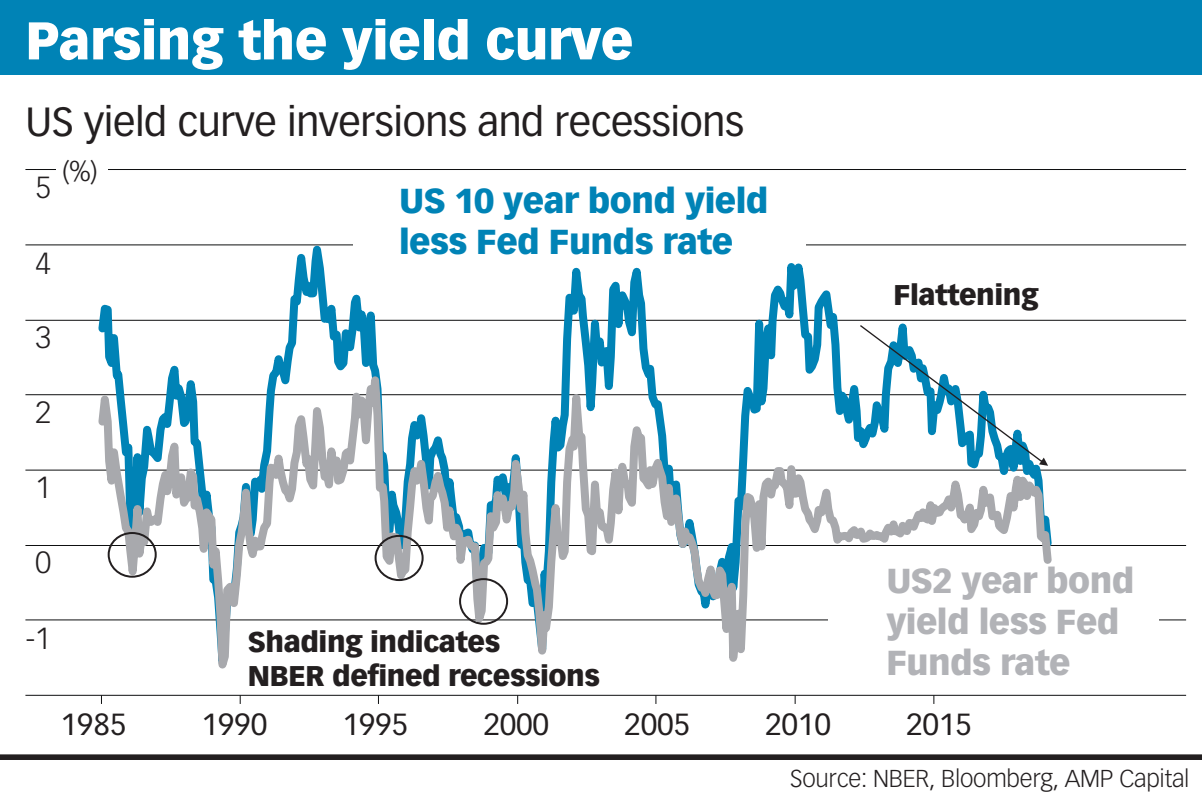
<style>
.page{position:relative;width:1202px;height:794px;background:#fff}
.page>*{position:absolute;margin:0;border:0;box-sizing:border-box;transform-origin:0 0}
.t1{font:900 52px "Vectora LH";letter-spacing:-.01em;color:#fff}
.t2{font:40px "Vectora LH";letter-spacing:-.01em;color:#231f20}
.t3{font:900 34px/40.8px "Vectora LH";letter-spacing:-.015em;color:#0083b6}
.t4{font:900 34px/40.8px "Vectora LH";letter-spacing:-.015em;color:#b2b3b7}
.t5{font:30px "Vectora LH";letter-spacing:-.01em;color:#231f20}
.t6{font:300 30px "Vectora LH";color:#231f20}
.t7{font:900 28px/33.6px "Vectora LH";letter-spacing:-.015em;color:#231f20}
.t8{font:300 28px "Vectora LH";color:#231f20}
.t9{font:300 24px "Vectora LH";letter-spacing:-.01em;color:#231f20}
</style>
<div class="page">
<hr style="left:25px;top:694px;width:1161px;height:2px;background:#0e0f10">
<hr style="left:25px;top:619px;width:1161px;height:1px;background:#0e0f10">
<hr style="left:25px;top:545px;width:1161px;height:1px;background:#0e0f10">
<hr style="left:25px;top:469px;width:1161px;height:2px;background:#0e0f10">
<hr style="left:25px;top:394px;width:1161px;height:1px;background:#0e0f10">
<hr style="left:25px;top:319px;width:1161px;height:2px;background:#0e0f10">
<hr style="left:25px;top:244px;width:1161px;height:1px;background:#0e0f10">
<hr style="left:25px;top:169px;width:1161px;height:1px;background:#0e0f10">
<svg style="left:94px;top:273px;width:962px;height:431px"></svg>
<svg style="left:860px;top:325px;width:188px;height:141px"></svg>
<div style="left:108px;top:532px;width:49px;height:45px;border:2px solid #231f20;border-radius:50%"></div>
<div style="left:375px;top:535px;width:49px;height:46px;border:2px solid #231f20;border-radius:50%"></div>
<div style="left:459px;top:578px;width:49px;height:47px;border:2px solid #231f20;border-radius:50%"></div>
<div style="left:0;top:754px;width:1202px;height:6px;background:#231f20"></div>
<div style="left:0;top:0;width:1202px;height:75px;background:#0083b6"></div>
<div style="left:56px;top:150px;width:52px;height:38px;background:#fff"></div>
<div style="left:353px;top:204px;width:452px;height:57px;background:#fff"></div>
<div style="left:828px;top:595px;width:330px;height:57px;background:#fff"></div>
<h1 class="t1" style="left:25px;top:8px;width:609px">Parsing the yield curve</h1>
<h2 class="t2" style="left:25px;top:98px;width:720px">US yield curve inversions and recessions</h2>
<p class="t6" style="left:36px;top:170px;width:17px">5</p>
<p class="t8" style="left:62px;top:155px;width:37px">(%)</p>
<p class="t6" style="left:36px;top:245px;width:17px">4</p>
<p class="t6" style="left:36px;top:320px;width:17px">3</p>
<p class="t6" style="left:36px;top:395px;width:17px">2</p>
<p class="t3" style="left:399px;top:180px;width:371px">US 10 year bond yield less Fed Funds rate</p>
<p class="t7" style="left:893px;top:278px;width:147px">Flattening</p>
<p class="t6" style="left:36px;top:470px;width:17px">1</p>
<p class="t6" style="left:36px;top:545px;width:17px">0</p>
<p class="t6" style="left:25px;top:620px;width:27px">-1</p>
<p class="t7" style="left:248px;top:625px;width:354px">Shading indicates<br>NBER defined recessions</p>
<p class="t4" style="left:886px;top:560px;width:250px">US2 year bond yield less Fed<br>Funds rate</p>
<p class="t5" style="left:61px;top:706px;width:67px">1985</p>
<p class="t5" style="left:202px;top:706px;width:67px">1990</p>
<p class="t5" style="left:342px;top:706px;width:67px">1995</p>
<p class="t5" style="left:483px;top:706px;width:67px">2000</p>
<p class="t5" style="left:624px;top:706px;width:67px">2005</p>
<p class="t5" style="left:765px;top:706px;width:67px">2010</p>
<p class="t5" style="left:906px;top:706px;width:67px">2015</p>
<p class="t9" style="left:790px;top:765px;width:401px">Source: NBER, Bloomberg, AMP Capital</p>
</div>
